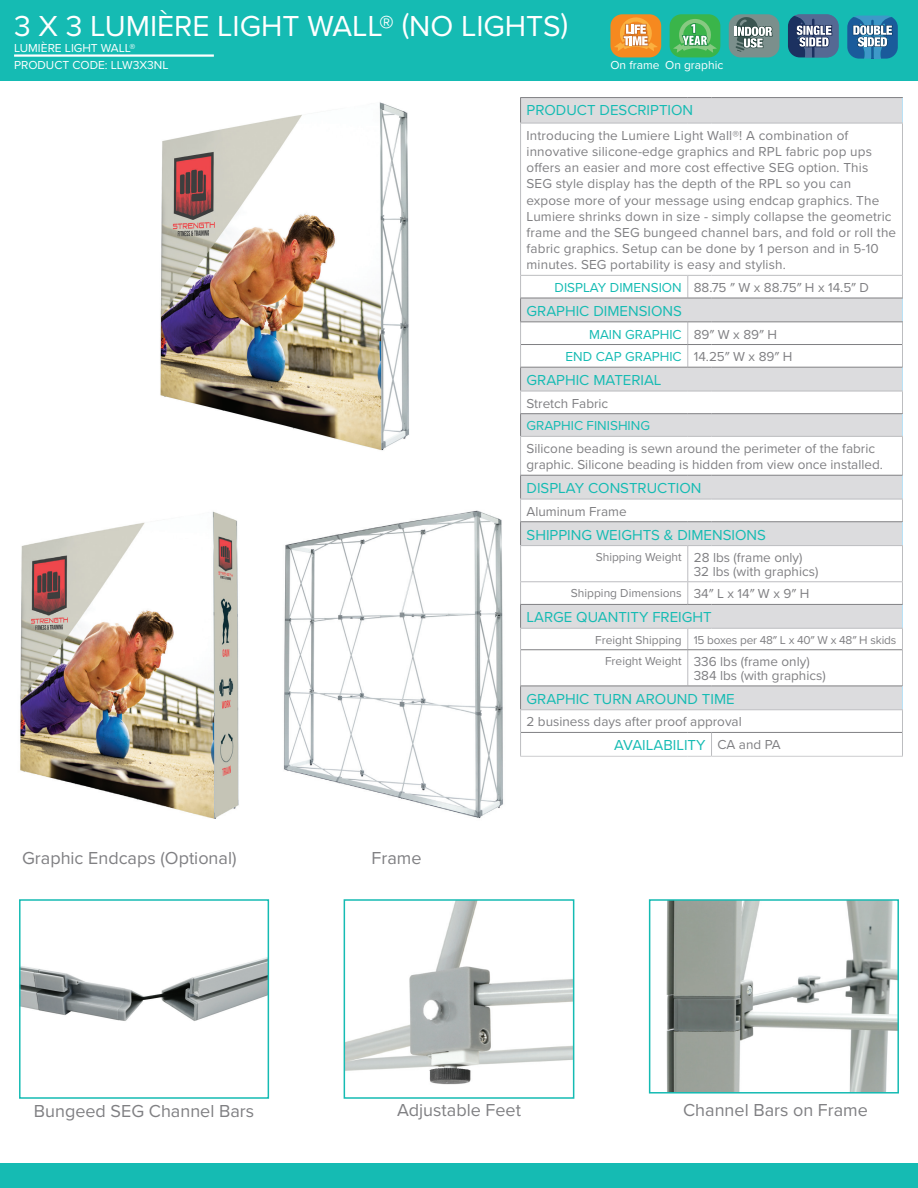
<style>
.page{position:relative;width:918px;height:1188px;background:#fff}
.page>*{position:absolute;margin:0;border:0;box-sizing:border-box;transform-origin:0 0}
.Category_Sub_Title_2{font:30px "Proxima Nova";color:#fff}
.t1{font:18px "Proxima Nova";color:#808083}
.Product_Title_16pt{font:15px "Proxima Nova";color:#15bbb3}
.t2{font:13.5px/16.2px "Proxima Nova";letter-spacing:.01em;color:#808083}
.Product_Title_16pt-2{font:13.5px "Proxima Nova";color:#15bbb3}
.t3{font:12px "Proxima Nova";color:#808083}
.top_page_name_regula{font:12px "Proxima Nova";color:#fff}
.t4{font:11.85px "Proxima Nova";letter-spacing:-.015em;color:#808083}
</style>
<div class="page">
<div style="left:0;top:1164px;width:918px;height:24px;background:#15bbb3"></div>
<div style="left:0;top:0;width:918px;height:81px;background:#15bbb3"></div>
<div style="left:521px;top:98px;width:381px;height:25px;background:#dcdcde"></div>
<svg style="left:521px;top:274px;width:381px;height:412px"></svg>
<hr style="left:520px;top:123px;width:1px;height:152px;background:#bcbdc0">
<hr style="left:902px;top:123px;width:1px;height:152px;background:#bcbdc0">
<hr style="left:520px;top:275px;width:168px;height:1px;background:#bcbdc0">
<hr style="left:712px;top:275px;width:191px;height:1px;background:#bcbdc0">
<hr style="left:520px;top:546px;width:1px;height:35px;background:#bcbdc0">
<hr style="left:687px;top:546px;width:1px;height:35px;background:#bcbdc0">
<hr style="left:902px;top:546px;width:1px;height:35px;background:#bcbdc0">
<hr style="left:520px;top:581px;width:168px;height:1px;background:#bcbdc0">
<hr style="left:712px;top:581px;width:191px;height:1px;background:#bcbdc0">
<hr style="left:520px;top:650px;width:1px;height:36px;background:#bcbdc0">
<hr style="left:687px;top:650px;width:1px;height:36px;background:#bcbdc0">
<hr style="left:902px;top:650px;width:1px;height:36px;background:#bcbdc0">
<hr style="left:520px;top:437px;width:1px;height:38px;background:#bcbdc0">
<hr style="left:902px;top:437px;width:1px;height:38px;background:#bcbdc0">
<hr style="left:520px;top:413px;width:168px;height:1px;background:#808083">
<svg style="left:688px;top:413px;width:24px;height:1px"></svg>
<hr style="left:712px;top:413px;width:191px;height:1px;background:#808083">
<hr style="left:520px;top:436px;width:168px;height:1px;background:#bcbdc0">
<svg style="left:688px;top:436px;width:24px;height:1px"></svg>
<hr style="left:712px;top:436px;width:191px;height:1px;background:#bcbdc0">
<hr style="left:521px;top:344px;width:167px;height:1px;background:#808083">
<hr style="left:712px;top:344px;width:190px;height:1px;background:#808083">
<hr style="left:520px;top:367px;width:168px;height:1px;background:#808083">
<hr style="left:712px;top:367px;width:191px;height:1px;background:#808083">
<hr style="left:520px;top:391px;width:168px;height:1px;background:#bcbdc0">
<svg style="left:688px;top:391px;width:24px;height:1px"></svg>
<hr style="left:712px;top:391px;width:191px;height:1px;background:#bcbdc0">
<svg style="left:520px;top:98px;width:1px;height:25px"></svg>
<hr style="left:520px;top:97px;width:168px;height:1px;background:#808083">
<svg style="left:688px;top:97px;width:24px;height:1px"></svg>
<hr style="left:712px;top:97px;width:191px;height:1px;background:#808083">
<svg style="left:902px;top:98px;width:1px;height:25px"></svg>
<hr style="left:520px;top:123px;width:168px;height:1px;background:#bcbdc0">
<svg style="left:688px;top:123px;width:24px;height:1px"></svg>
<hr style="left:712px;top:123px;width:191px;height:1px;background:#bcbdc0">
<hr style="left:520px;top:475px;width:168px;height:1px;background:#808083">
<svg style="left:688px;top:475px;width:24px;height:1px"></svg>
<hr style="left:712px;top:475px;width:191px;height:1px;background:#808083">
<hr style="left:520px;top:499px;width:168px;height:1px;background:#bcbdc0">
<svg style="left:688px;top:499px;width:24px;height:1px"></svg>
<hr style="left:712px;top:499px;width:191px;height:1px;background:#bcbdc0">
<svg style="left:520px;top:276px;width:1px;height:160px"></svg>
<svg style="left:902px;top:276px;width:1px;height:160px"></svg>
<hr style="left:520px;top:298px;width:168px;height:1px;background:#808083">
<svg style="left:687px;top:275px;width:25px;height:24px"></svg>
<hr style="left:712px;top:298px;width:191px;height:1px;background:#808083">
<hr style="left:520px;top:321px;width:168px;height:1px;background:#808083">
<svg style="left:687px;top:321px;width:25px;height:47px"></svg>
<hr style="left:712px;top:321px;width:191px;height:1px;background:#808083">
<svg style="left:520px;top:476px;width:1px;height:69px"></svg>
<svg style="left:520px;top:582px;width:1px;height:68px"></svg>
<hr style="left:520px;top:521px;width:168px;height:1px;background:#808083">
<svg style="left:688px;top:521px;width:24px;height:1px"></svg>
<hr style="left:712px;top:521px;width:191px;height:1px;background:#808083">
<hr style="left:520px;top:604px;width:168px;height:1px;background:#808083">
<svg style="left:687px;top:581px;width:25px;height:24px"></svg>
<hr style="left:712px;top:604px;width:191px;height:1px;background:#808083">
<svg style="left:902px;top:476px;width:1px;height:69px"></svg>
<svg style="left:902px;top:582px;width:1px;height:68px"></svg>
<hr style="left:520px;top:545px;width:168px;height:1px;background:#bcbdc0">
<svg style="left:688px;top:545px;width:24px;height:1px"></svg>
<hr style="left:712px;top:545px;width:191px;height:1px;background:#bcbdc0">
<hr style="left:520px;top:628px;width:168px;height:1px;background:#bcbdc0">
<hr style="left:712px;top:628px;width:191px;height:1px;background:#bcbdc0">
<hr style="left:521px;top:649px;width:167px;height:1px;background:#808083">
<svg style="left:687px;top:628px;width:25px;height:22px"></svg>
<hr style="left:712px;top:649px;width:190px;height:1px;background:#808083">
<svg style="left:520px;top:686px;width:383px;height:71px"></svg>
<hr style="left:712px;top:732px;width:190px;height:1px;background:#808083">
<hr style="left:14px;top:54px;width:200px;height:3px;background:#fff">
<svg style="left:847px;top:16px;width:51px;height:43px;background:#4d8bb2"></svg>
<svg style="left:788px;top:14px;width:51px;height:43px;background:#597293"></svg>
<div style="left:729px;top:14px;width:51px;height:43px;background:#7b8f8c;border-radius:12px"></div>
<svg style="left:734px;top:17px;width:39px;height:35px"></svg>
<div style="left:610px;top:14px;width:51px;height:43px;background:#f6891f;border-radius:12px"></div>
<svg style="left:614px;top:16px;width:44px;height:42px"></svg>
<div style="left:670px;top:14px;width:50px;height:43px;background:#3ab54a;border-radius:12px"></div>
<svg style="left:673px;top:19px;width:44px;height:34px"></svg>
<img style="left:160px;top:102px;width:249px;height:349px">
<img style="left:284px;top:510px;width:219px;height:308px">
<img style="left:20px;top:511px;width:219px;height:308px">
<img style="left:347px;top:902px;width:224px;height:183px">
<div style="left:344px;top:899px;width:230px;height:200px;border:2px solid #15bbb3"></div>
<img style="left:666px;top:902px;width:230px;height:189px">
<div style="left:649px;top:899px;width:250px;height:195px;border:2px solid #15bbb3"></div>
<img style="left:22px;top:958px;width:244px;height:63px">
<div style="left:19px;top:899px;width:250px;height:200px;border:2px solid #15bbb3"></div>
<p class="Category_Sub_Title_2" style="left:14px;top:8px;width:556px">3 X 3 LUMIÈRE LIGHT WALL® (NO LIGHTS)</p>
<p class="top_page_name_regula" style="left:14px;top:40px;width:123px">LUMIÈRE LIGHT WALL®</p>
<p class="top_page_name_regula" style="left:14px;top:58px;width:156px">PRODUCT CODE: LLW3X3NL</p>
<p class="top_page_name_regula" style="left:610px;top:58px;width:51px">On frame</p>
<p class="top_page_name_regula" style="left:665px;top:58px;width:60px">On graphic</p>
<p class="t1" style="left:22px;top:847px;width:216px">Graphic Endcaps (Optional)</p>
<p class="t1" style="left:372px;top:847px;width:52px">Frame</p>
<p class="Product_Title_16pt" style="left:527px;top:101px;width:168px">PRODUCT DESCRIPTION</p>
<p class="t2" style="left:527px;top:127px;width:371px">Introducing the Lumiere Light Wall®! A combination of innovative silicone-edge graphics and RPL fabric pop ups offers an easier and more cost effective SEG option. This SEG style display has the depth of the RPL so you can expose more of your message using endcap graphics. The Lumiere shrinks down in size - simply collapse the geometric frame and the SEG bungeed channel bars, and fold or roll the fabric graphics. Setup can be done by 1 person and in 5-10 minutes. SEG portability is easy and stylish.</p>
<p class="Product_Title_16pt-2" style="left:555px;top:279px;width:129px">DISPLAY DIMENSION</p>
<p class="t2" style="left:694px;top:280px;width:177px">88.75 ″ W x 88.75″ H x 14.5″ D</p>
<p class="Product_Title_16pt" style="left:527px;top:302px;width:157px">GRAPHIC DIMENSIONS</p>
<p class="Product_Title_16pt-2" style="left:589px;top:326px;width:94px">MAIN GRAPHIC</p>
<p class="t2" style="left:694px;top:326px;width:85px">89″ W x 89″ H</p>
<p class="Product_Title_16pt-2" style="left:566px;top:349px;width:118px">END CAP GRAPHIC</p>
<p class="t2" style="left:694px;top:349px;width:100px">14.25″ W x 89″ H</p>
<p class="Product_Title_16pt" style="left:527px;top:371px;width:137px">GRAPHIC MATERIAL</p>
<p class="t2" style="left:527px;top:395px;width:83px">Stretch Fabric</p>
<p class="Product_Title_16pt-2" style="left:527px;top:418px;width:125px">GRAPHIC FINISHING</p>
<p class="t2" style="left:527px;top:441px;width:358px">Silicone beading is sewn around the perimeter of the fabric graphic. Silicone beading is hidden from view once installed.</p>
<p class="Product_Title_16pt" style="left:527px;top:479px;width:176px">DISPLAY CONSTRUCTION</p>
<p class="t2" style="left:527px;top:503px;width:102px">Aluminum Frame</p>
<p class="Product_Title_16pt" style="left:527px;top:526px;width:241px">SHIPPING WEIGHTS &amp; DIMENSIONS</p>
<p class="t3" style="left:596px;top:550px;width:88px">Shipping Weight</p>
<p class="t2" style="left:694px;top:550px;width:110px">28 lbs (frame only)</p>
<p class="t2" style="left:694px;top:563px;width:126px">32 lbs (with graphics)</p>
<p class="t3" style="left:571px;top:586px;width:112px">Shipping Dimensions</p>
<p class="t2" style="left:694px;top:586px;width:117px">34″ L x 14″ W x 9″ H</p>
<p class="Product_Title_16pt" style="left:527px;top:608px;width:187px">LARGE QUANTITY FREIGHT</p>
<p class="t3" style="left:595px;top:633px;width:88px">Freight Shipping</p>
<p class="t4" style="left:694px;top:633px;width:204px">15 boxes per 48″ L x 40″ W x 48″ H skids</p>
<p class="t3" style="left:605px;top:654px;width:78px">Freight Weight</p>
<p class="t2" style="left:694px;top:654px;width:117px">336 lbs (frame only)</p>
<p class="t2" style="left:694px;top:668px;width:134px">384 lbs (with graphics)</p>
<p class="Product_Title_16pt" style="left:527px;top:690px;width:210px">GRAPHIC TURN AROUND TIME</p>
<p class="t2" style="left:527px;top:714px;width:217px">2 business days after proof approval</p>
<p class="Product_Title_16pt" style="left:614px;top:736px;width:93px">AVAILABILITY</p>
<p class="t2" style="left:718px;top:737px;width:65px">CA and PA</p>
<p class="t1" style="left:34px;top:1100px;width:222px">Bungeed SEG Channel Bars</p>
<p class="t1" style="left:397px;top:1099px;width:125px">Adjustable Feet</p>
<p class="t1" style="left:683px;top:1099px;width:186px">Channel Bars on Frame</p>
</div>
